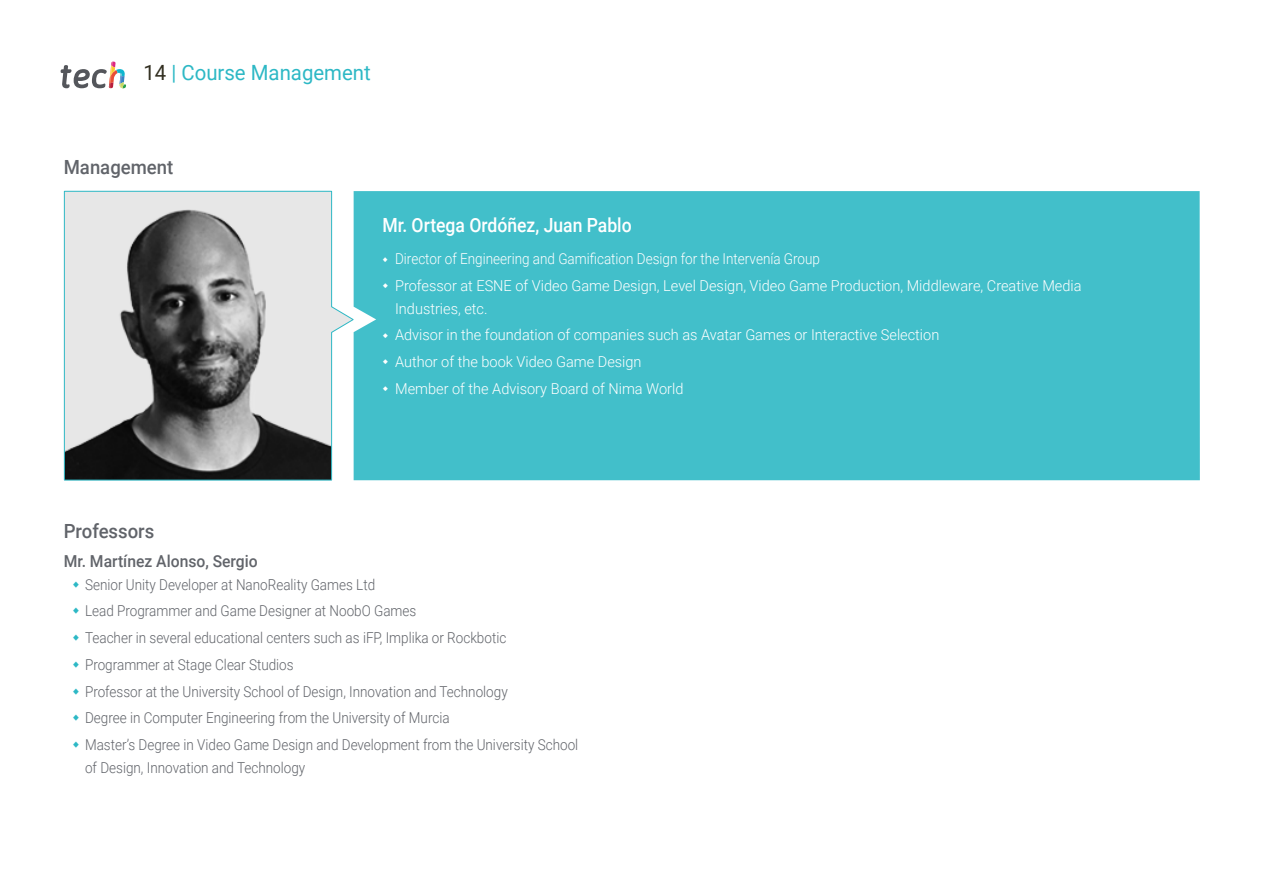
<style>
.page{position:relative;width:1263px;height:893px;background:#fff}
.page>*{position:absolute;margin:0;border:0;box-sizing:border-box;transform-origin:0 0}
.t1{font:21px "Roboto";color:#2db8c5}
.t2{font:500 19.5px "Roboto";color:#fff;scale:.9 1}
.t3{font:500 19.5px "Roboto";color:#61646a;scale:.95 1}
.t4{font:500 16.5px "Roboto";color:#61646a;scale:.95 1}
.t5{font:300 15px/26.7px "Roboto";color:#61646a;scale:.9 1}
.t6{font:300 15px/26.7px "Roboto";color:#fff;scale:.9 1}
.t7{font:300 15px/26.7px "Roboto";color:#fff}
.s1{color:#312e20}
</style>
<div class="page">
<svg style="left:61px;top:62px;width:65px;height:27px"></svg>
<div style="left:354px;top:191px;width:846px;height:289px;background:#42bfca"></div>
<svg style="left:64px;top:191px;width:290px;height:289px;background:#9fa4a4"></svg>
<svg style="left:383px;top:257px;width:5px;height:5px"></svg>
<svg style="left:383px;top:283px;width:5px;height:5px"></svg>
<svg style="left:383px;top:333px;width:5px;height:5px"></svg>
<svg style="left:383px;top:359px;width:5px;height:5px"></svg>
<svg style="left:383px;top:386px;width:5px;height:5px"></svg>
<h1 class="t1" style="left:144px;top:57px;width:229px"><span class="s1">14</span> | Course Management</h1>
<h2 class="t3" style="left:64px;top:154px;width:117px">Management</h2>
<h2 class="t2" style="left:382px;top:212px;width:279px">Mr. Ortega Ordóñez, Juan Pablo</h2>
<p class="t6" style="left:395px;top:245px;width:764px">Director of Engineering and Gamification Design for the Intervenía Group<br>Professor at ESNE of Video Game Design, Level Design, Video Game Production, Middleware, Creative Media</p>
<p class="t7" style="left:395px;top:294px;width:546px">Industries, etc.<br>Advisor in the foundation of companies such as Avatar Games or Interactive Selection Author of the book Video Game Design<br>Member of the Advisory Board of Nima World</p>
<h2 class="t3" style="left:64px;top:517px;width:97px">Professors</h2>
<p class="t4" style="left:64px;top:550px;width:206px">Mr. Martínez Alonso, Sergio</p>
<p class="t5" style="left:85px;top:570px;width:550px">Senior Unity Developer at NanoReality Games Ltd<br>Lead Programmer and Game Designer at NoobO Games<br>Teacher in several educational centers such as iFP, Implika or Rockbotic Programmer at Stage Clear Studios<br>Professor at the University School of Design, Innovation and Technology<br>Degree in Computer Engineering from the University of Murcia<br>Master’s Degree in Video Game Design and Development from the University School</p>
<p class="t5" style="left:85px;top:753px;width:246px">of Design, Innovation and Technology</p>
</div>
